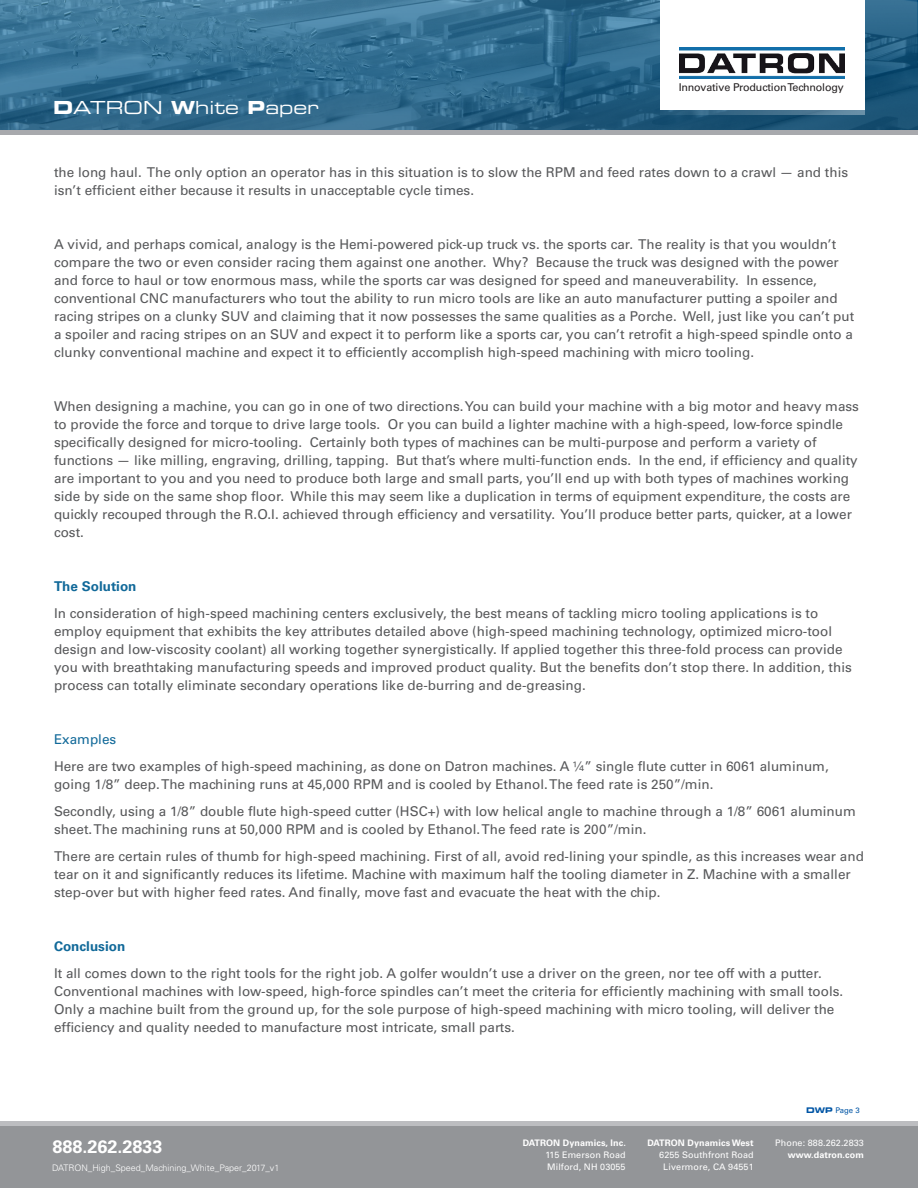
<style>
.page{position:relative;width:918px;height:1188px;background:#fff}
.page>*{position:absolute;margin:0;border:0;box-sizing:border-box;transform-origin:0 0}
.t1{font:18px "Eurostile Extended Two";color:#fff}
.t2{font:700 18px "Univers LT";color:#fff}
.t3{font:13.5px/18px "Univers LT";color:#57585a}
.t4{font:700 13.5px "Univers LT";color:#116999}
.t5{font:13.5px "Univers LT";color:#116999}
.t6{font:10.8px "Univers LT";letter-spacing:-.015em;color:#231f20}
.t7{font:9px/12px "Univers LT";letter-spacing:.01em;color:#fff}
.t8{font:700 9px "Univers LT";letter-spacing:.01em;color:#fff}
.t9{font:300 9px "Univers";color:#fff}
.t10{font:7.8px "Univers";color:#0155a5}
.s1{font-family:"Eurostile Bold Extended Two"}
</style>
<div class="page">
<div style="left:0;top:130px;width:918px;height:5px;background:#a8a9ad"></div>
<img style="left:0;top:0;width:918px;height:130px">
<div style="left:660px;top:0;width:204px;height:110px;background:#fff"></div>
<svg style="left:660px;top:110px;width:204px;height:5px"></svg>
<img style="left:679px;top:47px;width:166px;height:32px">
<div style="left:0;top:1121px;width:918px;height:67px;background:#939598"></div>
<hr style="left:0;top:1121px;width:918px;height:4px;background:#bcbdc0">
<h1 class="t1" style="left:53px;top:95px;width:267px"><span class="s1">D</span>ATRON <span class="s1">W</span>hite <span class="s1">P</span>aper</h1>
<p class="t6" style="left:679px;top:81px;width:167px">Innovative Production Technology</p>
<p class="t3" style="left:54px;top:163px;width:796px">the long haul. The only option an operator has in this situation is to slow the RPM and feed rates down to a crawl — and this isn’t efficient either because it results in unacceptable cycle times.</p>
<p class="t3" style="left:54px;top:235px;width:802px">A vivid, and perhaps comical, analogy is the Hemi-powered pick-up truck vs. the sports car. The reality is that you wouldn’t compare the two or even consider racing them against one another. Why? Because the truck was designed with the power and force to haul or tow enormous mass, while the sports car was designed for speed and maneuverability. In essence, conventional CNC manufacturers who tout the ability to run micro tools are like an auto manufacturer putting a spoiler and racing stripes on a clunky SUV and claiming that it now possesses the same qualities as a Porche. Well, just like you can’t put a spoiler and racing stripes on an SUV and expect it to perform like a sports car, you can’t retrofit a high-speed spindle onto a clunky conventional machine and expect it to efficiently accomplish high-speed machining with micro tooling.</p>
<p class="t3" style="left:54px;top:397px;width:807px">When designing a machine, you can go in one of two directions. You can build your machine with a big motor and heavy mass to provide the force and torque to drive large tools. Or you can build a lighter machine with a high-speed, low-force spindle specifically designed for micro-tooling. Certainly both types of machines can be multi-purpose and perform a variety of functions — like milling, engraving, drilling, tapping. But that’s where multi-function ends. In the end, if efficiency and quality are important to you and you need to produce both large and small parts, you’ll end up with both types of machines working side by side on the same shop floor. While this may seem like a duplication in terms of equipment expenditure, the costs are quickly recouped through the R.O.I. achieved through efficiency and versatility. You’ll produce better parts, quicker, at a lower cost.</p>
<p class="t4" style="left:54px;top:578px;width:84px">The Solution</p>
<p class="t3" style="left:54px;top:604px;width:799px">In consideration of high-speed machining centers exclusively, the best means of tackling micro tooling applications is to employ equipment that exhibits the key attributes detailed above (high-speed machining technology, optimized micro-tool design and low-viscosity coolant) all working together synergistically. If applied together this three-fold process can provide you with breathtaking manufacturing speeds and improved product quality. But the benefits don’t stop there. In addition, this process can totally eliminate secondary operations like de-burring and de-greasing.</p>
<p class="t5" style="left:54px;top:731px;width:64px">Examples</p>
<p class="t3" style="left:54px;top:757px;width:776px">Here are two examples of high-speed machining, as done on Datron machines. A ¼” single flute cutter in 6061 aluminum, going 1/8” deep. The machining runs at 45,000 RPM and is cooled by Ethanol. The feed rate is 250”/min.</p>
<p class="t3" style="left:54px;top:802px;width:803px">Secondly, using a 1/8” double flute high-speed cutter (HSC+) with low helical angle to machine through a 1/8” 6061 aluminum sheet. The machining runs at 50,000 RPM and is cooled by Ethanol. The feed rate is 200”/min.</p>
<p class="t3" style="left:54px;top:847px;width:811px">There are certain rules of thumb for high-speed machining. First of all, avoid red-lining your spindle, as this increases wear and tear on it and significantly reduces its lifetime. Machine with maximum half the tooling diameter in Z. Machine with a smaller step-over but with higher feed rates. And finally, move fast and evacuate the heat with the chip.</p>
<p class="t4" style="left:54px;top:938px;width:73px">Conclusion</p>
<p class="t3" style="left:54px;top:964px;width:791px">It all comes down to the right tools for the right job. A golfer wouldn’t use a driver on the green, nor tee off with a putter.<br>Conventional machines with low-speed, high-force spindles can’t meet the criteria for efficiently machining with small tools.<br>Only a machine built from the ground up, for the sole purpose of high-speed machining with micro tooling, will deliver the efficiency and quality needed to manufacture most intricate, small parts.</p>
<h1 class="t2" style="left:52px;top:1136px;width:112px">888.262.2833</h1>
<p class="t9" style="left:52px;top:1162px;width:229px">DATRON_High_Speed_Machining_White_Paper_2017_v1</p>
<p class="t8" style="left:523px;top:1138px;width:105px">DATRON Dynamics, Inc.</p>
<p class="t7" style="left:546px;top:1149px;width:82px">115 Emerson Road<br>Milford, NH 03055</p>
<p class="t8" style="left:647px;top:1138px;width:108px">DATRON Dynamics West</p>
<p class="t7" style="left:659px;top:1149px;width:96px;text-align:center">6255 Southfront Road<br>Livermore, CA 94551</p>
<p class="t10" style="left:806px;top:1106px;width:55px"><span class="s1">DWP</span> Page 3</p>
<p class="t7" style="left:775px;top:1137px;width:90px">Phone: 888.262.2833</p>
<p class="t8" style="left:788px;top:1150px;width:78px">www.datron.com</p>
</div>
